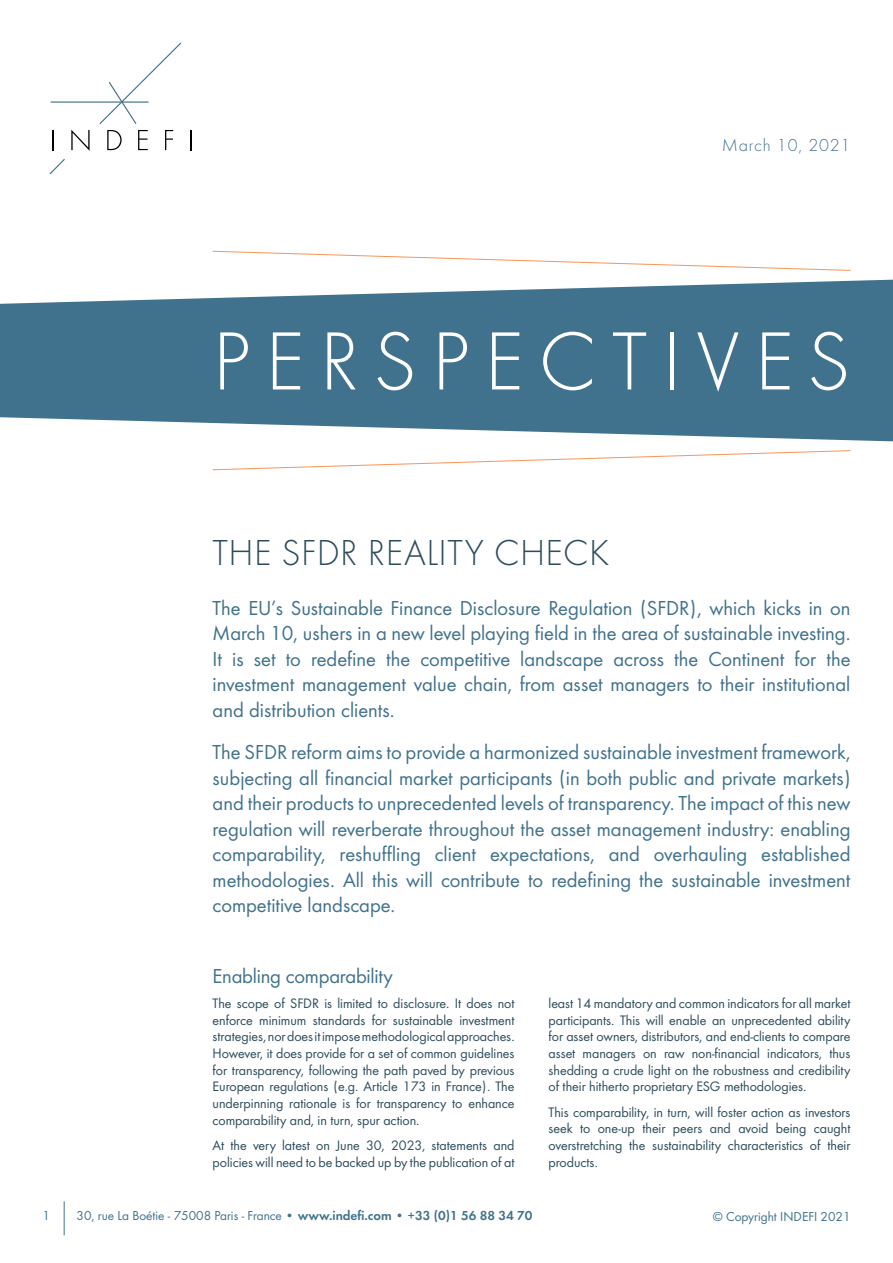
<style>
.page{position:relative;width:893px;height:1263px;background:#fff}
.page>*{position:absolute;margin:0;border:0;box-sizing:border-box;transform-origin:0 0}
.t1{font:300 85.5px "Futura";letter-spacing:.175em;color:#fff}
.t2{font:300 37.5px "Futura";letter-spacing:.01em;color:#2d4d5c}
.t3{font:21px/25.5px "Futura Boo";color:#41728d;text-align:justify}
.t4{font:300 18px "Futura";letter-spacing:.05em;color:#41728d}
.t5{font:14.25px/16.6px "Futura Boo";letter-spacing:-.005em;color:#2d4d5c;text-align:justify}
.t6{font:13.5px "Futura Boo";color:#41728d}
.s1{font-family:"Futura Dem"}
</style>
<div class="page">
<svg style="left:0;top:280px;width:893px;height:161px;background:#5c869d"></svg>
<svg style="left:212px;top:450px;width:639px;height:20px"></svg>
<svg style="left:212px;top:250px;width:639px;height:21px"></svg>
<hr style="left:64px;top:1201px;width:1px;height:34px;background:#41728d">
<hr style="left:190px;top:130px;width:2px;height:20px;background:#000001">
<svg style="left:49px;top:43px;width:133px;height:131px"></svg>
<p class="t4" style="left:722px;top:135px;width:130px">March 10, 2021</p>
<p class="t1" style="left:213px;top:313px;width:639px">PERSPECTIVES</p>
<p class="t2" style="left:213px;top:532px;width:398px">THE SFDR REALITY CHECK</p>
<p class="t3" style="left:213px;top:595px;width:639px">The EU’s Sustainable Finance Disclosure Regulation (SFDR), which kicks in on March 10, ushers in a new level playing field in the area of sustainable investing.<br>It is set to redefine the competitive landscape across the Continent for the investment management value chain, from asset managers to their institutional and distribution clients.</p>
<p class="t3" style="left:213px;top:739px;width:639px">The SFDR reform aims to provide a harmonized sustainable investment framework, subjecting all financial market participants (in both public and private markets) and their products to unprecedented levels of transparency. The impact of this new regulation will reverberate throughout the asset management industry: enabling comparability, reshuffling client expectations, and overhauling established methodologies. All this will contribute to redefining the sustainable investment competitive landscape.</p>
<p class="t3" style="left:213px;top:963px;width:182px">Enabling comparability</p>
<p class="t5" style="left:213px;top:995px;width:303px">The scope of SFDR is limited to disclosure. It does not enforce minimum standards for sustainable investment strategies, nor does it impose methodological approaches.<br>However, it does provide for a set of common guidelines for transparency, following the path paved by previous European regulations (e.g. Article 173 in France). The underpinning rationale is for transparency to enhance comparability and, in turn, spur action.</p>
<p class="t5" style="left:213px;top:1137px;width:303px">At the very latest on June 30, 2023, statements and policies will need to be backed up by the publication of at</p>
<p class="t5" style="left:549px;top:995px;width:303px">least 14 mandatory and common indicators for all market participants. This will enable an unprecedented ability for asset owners, distributors, and end-clients to compare asset managers on raw non-financial indicators, thus shedding a crude light on the robustness and credibility of their hitherto proprietary ESG methodologies.</p>
<p class="t5" style="left:549px;top:1103px;width:303px">This comparability, in turn, will foster action as investors seek to one-up their peers and avoid being caught overstretching the sustainability characteristics of their products.</p>
<p class="t6" style="left:43px;top:1208px;width:9px">1</p>
<p class="t6" style="left:77px;top:1208px;width:458px">30, rue La Boétie - 75008 Paris - France • <span class="s1">www.indefi.com</span> • <span class="s1">+33 (0)1 56 88 34 70</span></p>
<p class="t6" style="left:713px;top:1208px;width:139px">© Copyright INDEFI 2021</p>
</div>
